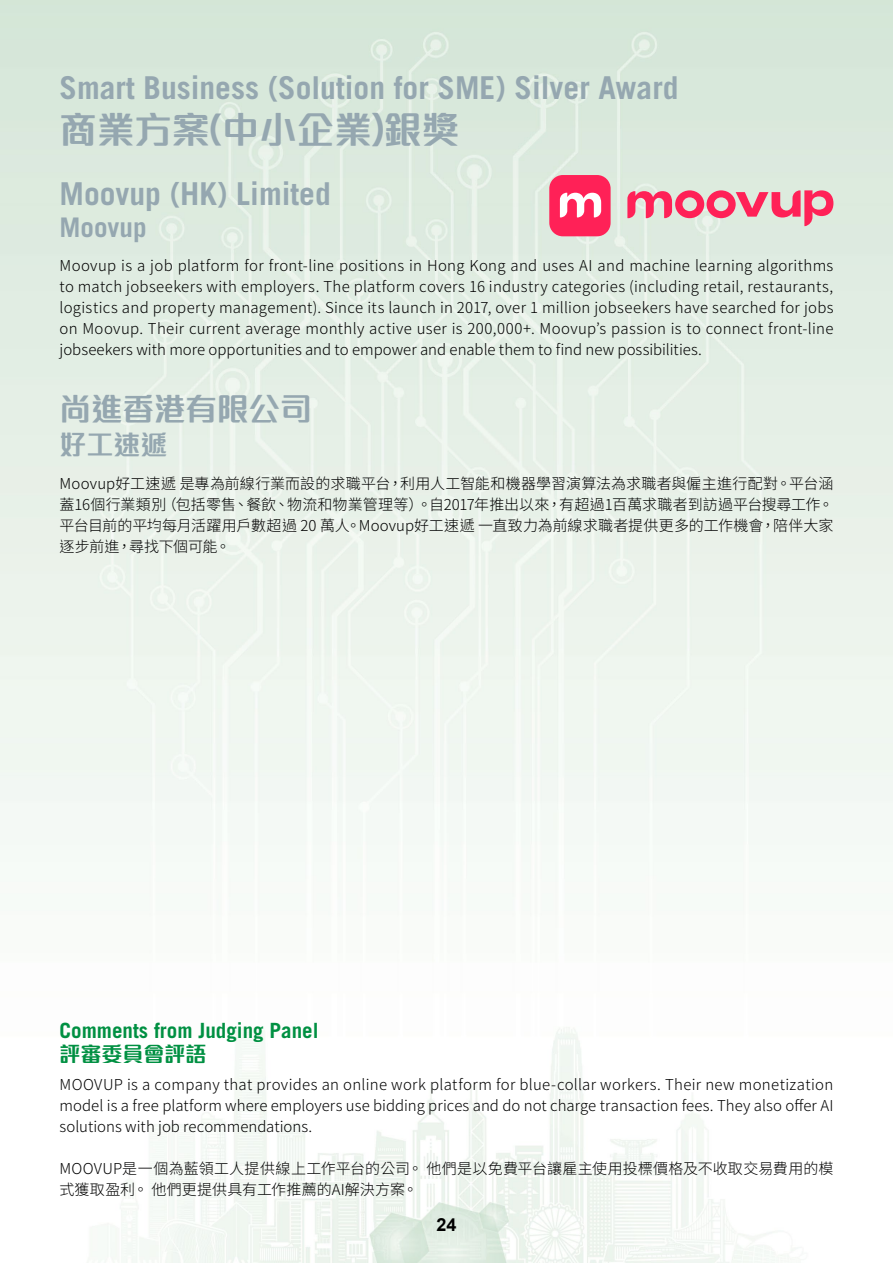
<style>
.page{position:relative;width:893px;height:1263px;background:#fff}
.page>*{position:absolute;margin:0;border:0;box-sizing:border-box;transform-origin:0 0}
.t1{font:700 37.5px "M Finance HK";color:#95a7b0}
.t2{font:700 31.5px "Trade Gothic";color:#95a7b0}
.t3{font:700 31.5px "M Finance HK";color:#95a7b0}
.t4{font:700 27px "Trade Gothic";color:#95a7b0}
.t5{font:700 27px "M Finance HK";color:#95a7b0}
.t6{font:700 21px "Trade Gothic";color:#009042}
.t7{font:700 21px "M Finance HK";color:#009042}
.t8{font:700 18px "Arial";color:#000}
.t9{font:300 15px/21px "Noto Sans CJ Ktc";letter-spacing:.005em;color:#000;text-align:justify}
</style>
<div class="page">
<img style="left:0;top:0;width:893px;height:1263px">
<div style="left:549px;top:175px;width:62px;height:61px;background:#ff2157;border-radius:14px"></div>
<svg style="left:560px;top:193px;width:41px;height:24px"></svg>
<svg style="left:627px;top:190px;width:206px;height:36px;background:#eb96a5"></svg>
<h2 class="t2" style="left:60px;top:69px;width:621px">Smart Business (Solution for SME) Silver Award</h2>
<h1 class="t1" style="left:60px;top:102px;width:401px">商業方案(中小企業)銀獎</h1>
<h2 class="t2" style="left:60px;top:175px;width:273px">Moovup (HK) Limited</h2>
<h3 class="t4" style="left:60px;top:211px;width:88px">Moovup</h3>
<p class="t9" style="left:60px;top:255px;width:776px">Moovup is a job platform for front-line positions in Hong Kong and uses AI and machine learning algorithms to match jobseekers with employers. The platform covers 16 industry categories (including retail, restaurants, logistics and property management). Since its launch in 2017, over 1 million jobseekers have searched for jobs on Moovup. Their current average monthly active user is 200,000+. Moovup’s passion is to connect front-line jobseekers with more opportunities and to empower and enable them to find new possibilities.</p>
<h2 class="t3" style="left:60px;top:386px;width:254px">尚進香港有限公司</h2>
<h3 class="t5" style="left:60px;top:425px;width:109px">好工速遞</h3>
<p class="t9" style="left:60px;top:473px;width:775px">Moovup好工速遞 是專為前線行業而設的求職平台，利用人工智能和機器學習演算法為求職者與僱主進行配對。平台涵蓋16個行業類別（包括零售、餐飲、物流和物業管理等）。自2017年推出以來，有超過1百萬求職者到訪過平台搜尋工作。平台目前的平均每月活躍用戶數超過 20 萬人。Moovup好工速遞 一直致力為前線求職者提供更多的工作機會，陪伴大家逐步前進，尋找下個可能。</p>
<h3 class="t6" style="left:60px;top:1017px;width:261px">Comments from Judging Panel</h3>
<p class="t9" style="left:60px;top:1074px;width:775px">MOOVUP is a company that provides an online work platform for blue-collar workers. Their new monetization model is a free platform where employers use bidding prices and do not charge transaction fees. They also offer AI solutions with job recommendations.</p>
<p class="t9" style="left:60px;top:1158px;width:775px">MOOVUP是一個為藍領工人提供線上工作平台的公司。 他們是以免費平台讓雇主使用投標價格及不收取交易費用的模式獲取盈利。 他們更提供具有工作推薦的AI解決方案。</p>
<h3 class="t7" style="left:60px;top:1038px;width:148px">評審委員會評語</h3>
<p class="t8" style="left:436px;top:1213px;width:22px">24</p>
</div>
